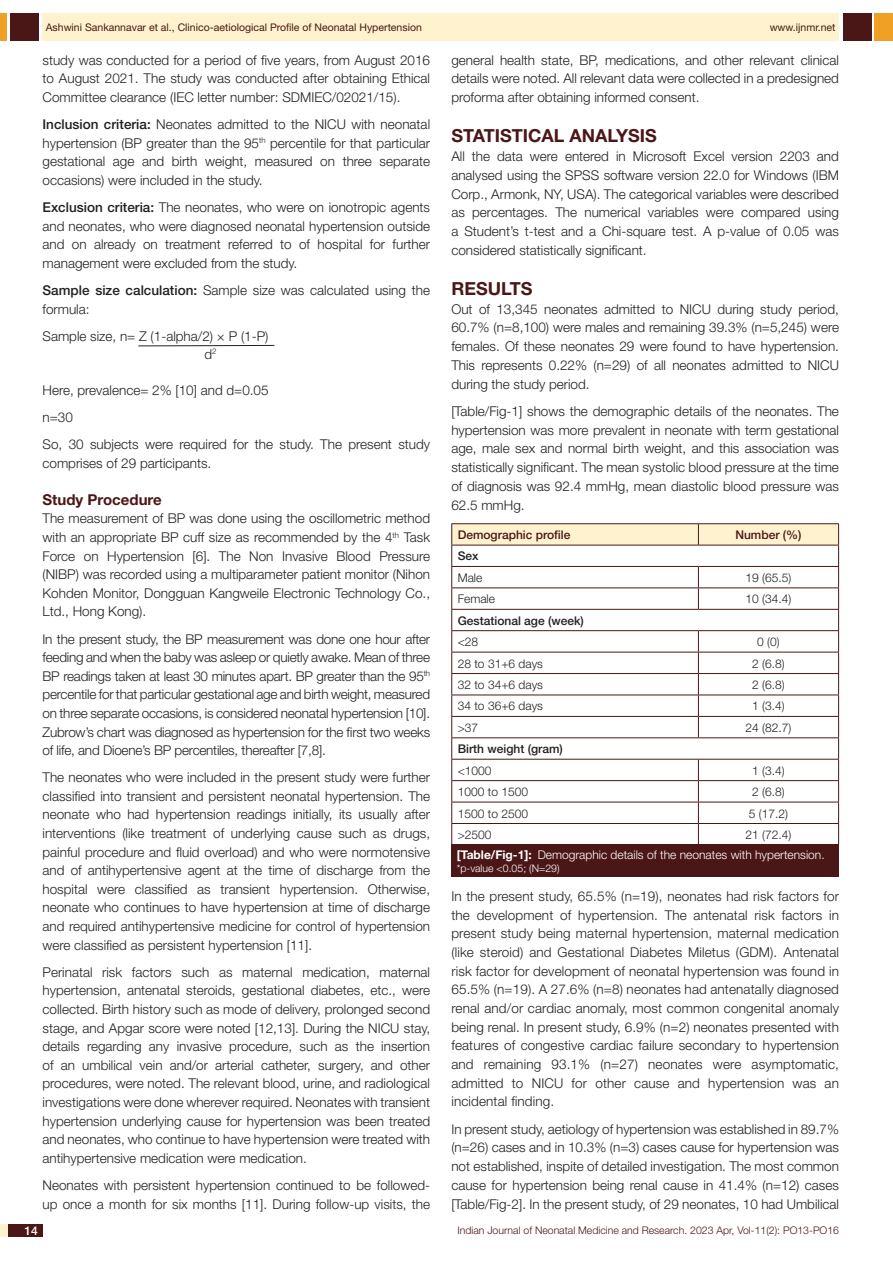
<style>
.page{position:relative;width:893px;height:1263px;background:#fff}
.page>*{position:absolute;margin:0;border:0;box-sizing:border-box;transform-origin:0 0}
.Heading{font:700 18px "Helvetica Neue";color:#4b1616}
.HEAD_2{font:700 15px "Helvetica Neue";color:#4b1616}
.Body_text{font:300 13.5px/18.6px "Helvetica Neue";color:#231f20;text-align:justify}
.tb_txt{font:300 12px "Helvetica Neue";color:#231f20}
.TABLE_FIG{font:300 12px "Helvetica Neue";color:#fff}
.tb_txt-2{font:500 12px "Helvetica Neue";color:#231f20}
.tb_head{font:500 12px "Helvetica Neue";color:#4b1616}
.t1{font:500 12px "Helvetica Neue";color:#fff}
.t2{font:10.5px "Helvetica Neue";color:#4b1616}
.t3{font:300 10.5px "Helvetica Neue";color:#4b1616}
.TABLE_FIG-2{font:300 10.5px "Helvetica Neue";color:#fff}
.s1{font-weight:500}
.s2{font-weight:700}
</style>
<div class="page">
<div style="left:0;top:13px;width:7px;height:28px;background:#f0a125"></div>
<div style="left:10px;top:13px;width:29px;height:28px;background:#4b1616"></div>
<div style="left:43px;top:13px;width:796px;height:28px;background:#fef3ce"></div>
<div style="left:875px;top:13px;width:18px;height:28px;background:#f0a125"></div>
<div style="left:843px;top:13px;width:29px;height:28px;background:#4b1616"></div>
<div style="left:0;top:1224px;width:43px;height:13px;background:#fef3ce"></div>
<div style="left:8px;top:1224px;width:35px;height:13px;background:#4b1616"></div>
<hr style="left:451px;top:523px;width:247px;height:1px;background:#4b1616">
<hr style="left:698px;top:523px;width:141px;height:1px;background:#4b1616">
<svg style="left:451px;top:524px;width:388px;height:320px"></svg>
<div style="left:451px;top:844px;width:388px;height:33px;background:#4b1616"></div>
<svg style="left:138px;top:345px;width:137px;height:2px"></svg>
<p class="t2" style="left:46px;top:21px;width:378px">Ashwini Sankannavar et al., Clinico-aetiological Profile of Neonatal Hypertension</p>
<p class="t2" style="left:770px;top:21px;width:67px">www.ijnmr.net</p>
<p class="Body_text" style="left:43px;top:50px;width:389px">study was conducted for a period of five years, from August 2016 to August 2021. The study was conducted after obtaining Ethical Committee clearance (IEC letter number: SDMIEC/02021/15).</p>
<p class="Body_text" style="left:43px;top:115px;width:389px"><span class="s1">Inclusion criteria:</span> Neonates admitted to the NICU with neonatal hypertension (BP greater than the 95<sup>th</sup> percentile for that particular gestational age and birth weight, measured on three separate occasions) were included in the study.</p>
<p class="Body_text" style="left:43px;top:198px;width:389px"><span class="s1">Exclusion criteria:</span> The neonates, who were on ionotropic agents and neonates, who were diagnosed neonatal hypertension outside and on already on treatment referred to of hospital for further management were excluded from the study.</p>
<p class="Body_text" style="left:43px;top:281px;width:389px"><span class="s1">Sample size calculation:</span> Sample size was calculated using the formula:</p>
<p class="Body_text" style="left:43px;top:326px;width:228px">Sample size, n= Z (1-alpha/2) × P (1-P)</p>
<p class="Body_text" style="left:205px;top:344px;width:14px">d<sup>2</sup></p>
<p class="Body_text" style="left:43px;top:381px;width:228px">Here, prevalence= 2% [10] and d=0.05</p>
<p class="Body_text" style="left:43px;top:408px;width:32px">n=30</p>
<p class="Body_text" style="left:43px;top:435px;width:389px">So, 30 subjects were required for the study. The present study comprises of 29 participants.</p>
<p class="HEAD_2" style="left:43px;top:490px;width:121px">Study Procedure</p>
<p class="Body_text" style="left:43px;top:509px;width:389px">The measurement of BP was done using the oscillometric method with an appropriate BP cuff size as recommended by the 4<sup>th</sup> Task Force on Hypertension [6]. The Non Invasive Blood Pressure (NIBP) was recorded using a multiparameter patient monitor (Nihon Kohden Monitor, Dongguan Kangweile Electronic Technology Co., Ltd., Hong Kong).</p>
<p class="Body_text" style="left:43px;top:629px;width:389px">In the present study, the BP measurement was done one hour after feeding and when the baby was asleep or quietly awake. Mean of three BP readings taken at least 30 minutes apart. BP greater than the 95<sup>th </sup>percentile for that particular gestational age and birth weight, measured on three separate occasions, is considered neonatal hypertension [10].<br>Zubrow’s chart was diagnosed as hypertension for the first two weeks of life, and Dioene’s BP percentiles, thereafter [7,8].</p>
<p class="Body_text" style="left:43px;top:768px;width:389px">The neonates who were included in the present study were further classified into transient and persistent neonatal hypertension. The neonate who had hypertension readings initially, its usually after interventions (like treatment of underlying cause such as drugs, painful procedure and fluid overload) and who were normotensive and of antihypertensive agent at the time of discharge from the hospital were classified as transient hypertension. Otherwise, neonate who continues to have hypertension at time of discharge and required antihypertensive medicine for control of hypertension were classified as persistent hypertension [11].</p>
<p class="Body_text" style="left:43px;top:962px;width:389px">Perinatal risk factors such as maternal medication, maternal hypertension, antenatal steroids, gestational diabetes, etc., were collected. Birth history such as mode of delivery, prolonged second stage, and Apgar score were noted [12,13]. During the NICU stay, details regarding any invasive procedure, such as the insertion of an umbilical vein and/or arterial catheter, surgery, and other procedures, were noted. The relevant blood, urine, and radiological investigations were done wherever required. Neonates with transient hypertension underlying cause for hypertension was been treated and neonates, who continue to have hypertension were treated with antihypertensive medication were medication.</p>
<p class="Body_text" style="left:43px;top:1175px;width:389px">Neonates with persistent hypertension continued to be followed&shy;up once a month for six months [11]. During follow-up visits, the</p>
<p class="Body_text" style="left:451px;top:50px;width:389px">general health state, BP, medications, and other relevant clinical details were noted. All relevant data were collected in a predesigned proforma after obtaining informed consent.</p>
<p class="Heading" style="left:451px;top:125px;width:207px">STATISTICAL ANALYSIS</p>
<p class="Body_text" style="left:451px;top:147px;width:389px">All the data were entered in Microsoft Excel version 2203 and analysed using the SPSS software version 22.0 for Windows (IBM Corp., Armonk, NY, USA). The categorical variables were described as percentages. The numerical variables were compared using a Student’s t-test and a Chi-square test. A p-value of 0.05 was considered statistically significant.</p>
<p class="Heading" style="left:451px;top:277px;width:83px">RESULTS</p>
<p class="Body_text" style="left:451px;top:299px;width:389px">Out of 13,345 neonates admitted to NICU during study period, 60.7% (n=8,100) were males and remaining 39.3% (n=5,245) were females. Of these neonates 29 were found to have hypertension.<br>This represents 0.22% (n=29) of all neonates admitted to NICU during the study period.</p>
<p class="Body_text" style="left:451px;top:401px;width:389px">[Table/Fig-1] shows the demographic details of the neonates. The hypertension was more prevalent in neonate with term gestational age, male sex and normal birth weight, and this association was statistically significant. The mean systolic blood pressure at the time of diagnosis was 92.4 mmHg, mean diastolic blood pressure was 62.5 mmHg.</p>
<p class="tb_head" style="left:458px;top:528px;width:114px">Demographic profile</p>
<p class="tb_head" style="left:735px;top:528px;width:68px">Number (%)</p>
<p class="tb_txt-2" style="left:458px;top:549px;width:22px">Sex</p>
<p class="tb_txt" style="left:458px;top:570px;width:26px">Male</p>
<p class="tb_txt" style="left:746px;top:570px;width:47px">19 (65.5)</p>
<p class="tb_txt" style="left:458px;top:592px;width:39px">Female</p>
<p class="tb_txt" style="left:746px;top:592px;width:47px">10 (34.4)</p>
<p class="tb_txt-2" style="left:458px;top:613px;width:128px">Gestational age (week)</p>
<p class="tb_txt" style="left:458px;top:634px;width:22px">&lt;28</p>
<p class="tb_txt" style="left:757px;top:634px;width:24px">0 (0)</p>
<p class="tb_txt" style="left:458px;top:656px;width:87px">28 to 31+6 days</p>
<p class="tb_txt" style="left:752px;top:656px;width:34px">2 (6.8)</p>
<p class="tb_txt" style="left:458px;top:677px;width:87px">32 to 34+6 days</p>
<p class="tb_txt" style="left:752px;top:677px;width:34px">2 (6.8)</p>
<p class="tb_txt" style="left:458px;top:699px;width:87px">34 to 36+6 days</p>
<p class="tb_txt" style="left:752px;top:699px;width:34px">1 (3.4)</p>
<p class="tb_txt" style="left:458px;top:720px;width:22px">&gt;37</p>
<p class="tb_txt" style="left:746px;top:720px;width:47px">24 (82.7)</p>
<p class="tb_txt-2" style="left:458px;top:742px;width:107px">Birth weight (gram)</p>
<p class="tb_txt" style="left:458px;top:763px;width:35px">&lt;1000</p>
<p class="tb_txt" style="left:752px;top:763px;width:34px">1 (3.4)</p>
<p class="tb_txt" style="left:458px;top:784px;width:72px">1000 to 1500</p>
<p class="tb_txt" style="left:752px;top:784px;width:34px">2 (6.8)</p>
<p class="tb_txt" style="left:458px;top:806px;width:72px">1500 to 2500</p>
<p class="tb_txt" style="left:749px;top:806px;width:41px">5 (17.2)</p>
<p class="tb_txt" style="left:458px;top:827px;width:35px">&gt;2500</p>
<p class="tb_txt" style="left:746px;top:827px;width:47px">21 (72.4)</p>
<p class="TABLE_FIG" style="left:457px;top:848px;width:369px"><span class="s2">[Table/Fig-1]:</span> Demographic details of the neonates with hypertension.</p>
<p class="TABLE_FIG-2" style="left:457px;top:862px;width:104px">*p-value &lt;0.05; (N=29)</p>
<p class="Body_text" style="left:451px;top:886px;width:389px">In the present study, 65.5% (n=19), neonates had risk factors for the development of hypertension. The antenatal risk factors in present study being maternal hypertension, maternal medication (like steroid) and Gestational Diabetes Miletus (GDM). Antenatal risk factor for development of neonatal hypertension was found in 65.5% (n=19). A 27.6% (n=8) neonates had antenatally diagnosed renal and/or cardiac anomaly, most common congenital anomaly being renal. In present study, 6.9% (n=2) neonates presented with features of congestive cardiac failure secondary to hypertension and remaining 93.1% (n=27) neonates were asymptomatic, admitted to NICU for other cause and hypertension was an incidental finding.</p>
<p class="Body_text" style="left:451px;top:1119px;width:389px">In present study, aetiology of hypertension was established in 89.7% (n=26) cases and in 10.3% (n=3) cases cause for hypertension was not established, inspite of detailed investigation. The most common cause for hypertension being renal cause in 41.4% (n=12) cases [Table/Fig-2]. In the present study, of 29 neonates, 10 had Umbilical</p>
<p class="t1" style="left:24px;top:1223px;width:15px">14</p>
<p class="t3" style="left:457px;top:1224px;width:383px">Indian Journal of Neonatal Medicine and Research. 2023 Apr, Vol-11(2): PO13-PO16</p>
</div>
